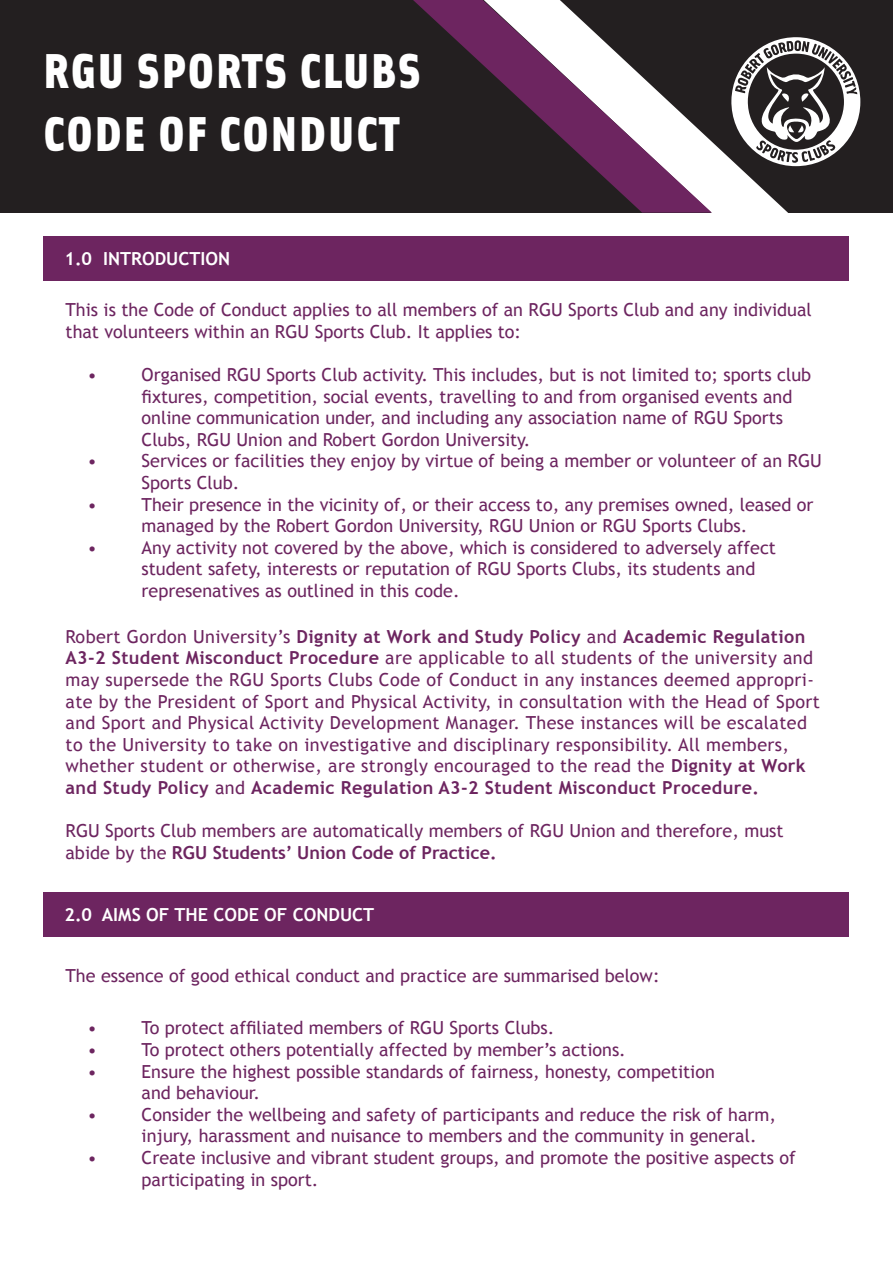
<style>
.page{position:relative;width:893px;height:1263px;background:#fff}
.page>*{position:absolute;margin:0;border:0;box-sizing:border-box;transform-origin:0 0}
.t1{font:900 49.2px "Solex OT";letter-spacing:.04em;color:#fff}
.t2{font:18px/21.6px "Trebuchet MS";color:#6d2560}
.t3{font:18px/21.6px "Trebuchet MS";letter-spacing:.02em;color:#6d2560}
.t4{font:700 18px "Trebuchet MS";color:#fff}
.s1{font-weight:700}
</style>
<div class="page">
<div style="left:0;top:0;width:893px;height:213px;background:#231f20"></div>
<svg style="left:791px;top:37px;width:70px;height:129px"></svg>
<div style="left:43px;top:236px;width:806px;height:45px;background:#6d2560"></div>
<div style="left:43px;top:892px;width:806px;height:44px;background:#6d2560"></div>
<svg style="left:712px;top:37px;width:79px;height:176px"></svg>
<svg style="left:413px;top:0;width:299px;height:213px"></svg>
<p class="t1" style="left:43px;top:37px;width:379px">RGU SPORTS CLUBS</p>
<p class="t1" style="left:43px;top:100px;width:357px">CODE OF CONDUCT</p>
<p class="t4" style="left:65px;top:247px;width:167px">1.0 INTRODUCTION</p>
<p class="t2" style="left:66px;top:299px;width:748px">This is the Code of Conduct applies to all members of an RGU Sports Club and any individual that volunteers within an RGU Sports Club. It applies to:</p>
<p class="t2" style="left:88px;top:364px;width:11px">•</p>
<p class="t2" style="left:142px;top:364px;width:671px">Organised RGU Sports Club activity. This includes, but is not limited to; sports club fixtures, competition, social events, travelling to and from organised events and online communication under, and including any association name of RGU Sports Clubs, RGU Union and Robert Gordon University.</p>
<p class="t2" style="left:88px;top:450px;width:11px">•</p>
<p class="t2" style="left:142px;top:450px;width:682px">Services or facilities they enjoy by virtue of being a member or volunteer of an RGU<br>Sports Club.</p>
<p class="t2" style="left:88px;top:494px;width:11px">•</p>
<p class="t2" style="left:142px;top:494px;width:673px">Their presence in the vicinity of, or their access to, any premises owned, leased or managed by the Robert Gordon University, RGU Union or RGU Sports Clubs.</p>
<p class="t2" style="left:88px;top:537px;width:11px">•</p>
<p class="t2" style="left:142px;top:537px;width:636px">Any activity not covered by the above, which is considered to adversely affect</p>
<p class="t2" style="left:142px;top:558px;width:615px">student safety, interests or reputation of RGU Sports Clubs, its students and</p>
<p class="t2" style="left:142px;top:580px;width:320px">represenatives as outlined in this code.</p>
<p class="t3" style="left:66px;top:626px;width:756px">Robert Gordon University’s <span class="s1">Dignity at Work and Study Policy</span> and <span class="s1">Academic Regulation A3-2 Student Misconduct Procedure</span> are applicable to all students of the university and may supersede the RGU Sports Clubs Code of Conduct in any instances deemed appropri&shy;ate by the President of Sport and Physical Activity, in consultation with the Head of Sport and Sport and Physical Activity Development Manager. These instances will be escalated to the University to take on investigative and disciplinary responsibility. All members, whether student or otherwise, are strongly encouraged to the read the <span class="s1">Dignity at Work and Study Policy</span> and <span class="s1">Academic Regulation A3-2 Student Misconduct Procedure.</span></p>
<p class="t2" style="left:66px;top:820px;width:720px">RGU Sports Club members are automatically members of RGU Union and therefore, must abide by the <span class="s1">RGU Students’ Union Code of Practice.</span></p>
<p class="t4" style="left:65px;top:903px;width:311px">2.0 AIMS OF THE CODE OF CONDUCT</p>
<p class="t2" style="left:66px;top:965px;width:596px">The essence of good ethical conduct and practice are summarised below:</p>
<p class="t2" style="left:88px;top:1017px;width:11px">•</p>
<p class="t2" style="left:142px;top:1017px;width:414px">To protect affiliated members of RGU Sports Clubs.</p>
<p class="t2" style="left:88px;top:1039px;width:11px">•</p>
<p class="t2" style="left:142px;top:1039px;width:486px">To protect others potentially affected by member’s actions.</p>
<p class="t2" style="left:88px;top:1061px;width:11px">•</p>
<p class="t2" style="left:142px;top:1061px;width:575px">Ensure the highest possible standards of fairness, honesty, competition</p>
<p class="t2" style="left:142px;top:1082px;width:120px">and behaviour.</p>
<p class="t2" style="left:88px;top:1104px;width:11px">•</p>
<p class="t2" style="left:142px;top:1104px;width:636px">Consider the wellbeing and safety of participants and reduce the risk of harm,</p>
<p class="t2" style="left:142px;top:1125px;width:616px">injury, harassment and nuisance to members and the community in general.</p>
<p class="t2" style="left:88px;top:1147px;width:11px">•</p>
<p class="t2" style="left:142px;top:1147px;width:656px">Create inclusive and vibrant student groups, and promote the positive aspects of participating in sport.</p>
</div>
